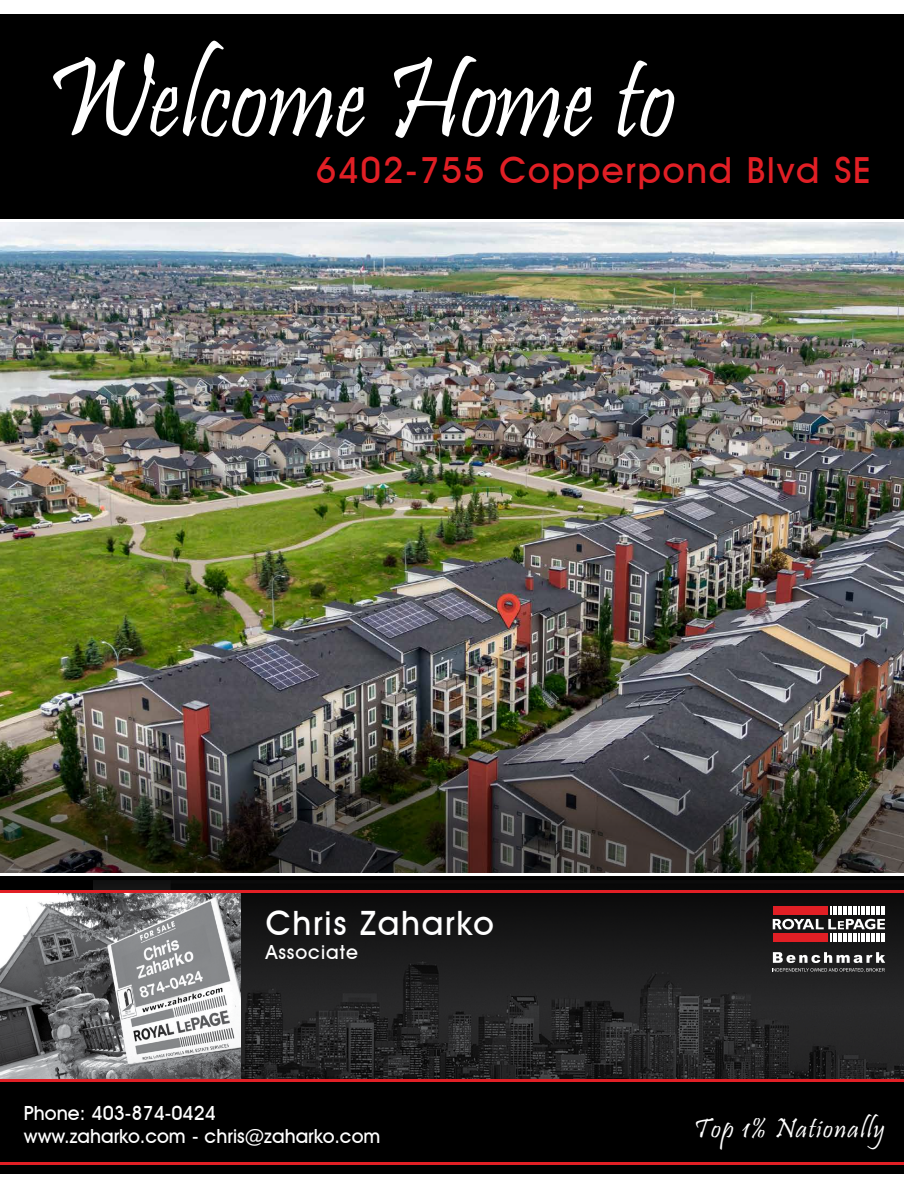
<style>
.page{position:relative;width:918px;height:1188px;background:#000}
.page>*{position:absolute;margin:0;border:0;box-sizing:border-box;transform-origin:0 0}
.t1{font:115.8px "Pristina";color:#fff;scale:.91 1}
.t2{font:500 36px "Avant Garde IT Cby BT";letter-spacing:.05em;color:#e11f25}
.t3{font:500 33.6px "Avant Garde IT Cby BT";letter-spacing:.05em;color:#fff}
.t4{font:28.2px "Pristina";letter-spacing:.05em;color:#fff}
.t5{font:500 19.5px/23.4px "Avant Garde IT Cby BT";color:#fff}
.t6{font:500 19.5px "Avant Garde IT Cby BT";letter-spacing:.05em;color:#fff}
</style>
<div class="page">
<img style="left:170px;top:880px;width:734px;height:199px">
<img style="left:0;top:222px;width:904px;height:652px">
<hr style="left:0;top:219px;width:918px;height:3px;background:#fff">
<hr style="left:0;top:874px;width:914px;height:2px;background:#fff">
<hr style="left:0;top:1163px;width:918px;height:2px;background:#e11f25">
<img style="left:0;top:684px;width:904px;height:189px">
<svg style="left:773px;top:906px;width:112px;height:36px;background:#946566"></svg>
<svg style="left:772px;top:952px;width:113px;height:20px;background:#5c5c5d"></svg>
<img style="left:0;top:893px;width:241px;height:186px">
<hr style="left:0;top:890px;width:918px;height:3px;background:#e11f25">
<hr style="left:0;top:1079px;width:914px;height:3px;background:#e11f25">
<div style="left:0;top:0;width:918px;height:14px;background:#fff"></div>
<div style="left:904px;top:0;width:14px;height:1188px;background:#fff"></div>
<div style="left:0;top:1174px;width:918px;height:14px;background:#fff"></div>
<h1 class="t1" style="left:45px;top:35px;width:694px">Welcome Home to</h1>
<h2 class="t2" style="left:316px;top:148px;width:557px">6402-755 Copperpond Blvd SE</h2>
<h3 class="t3" style="left:266px;top:903px;width:230px">Chris Zaharko</h3>
<p class="t6" style="left:266px;top:940px;width:94px">Associate</p>
<p class="t5" style="left:24px;top:1101px;width:358px">Phone: 403-874-0424 www.zaharko.com - chris@zaharko.com</p>
<h3 class="t4" style="left:694px;top:1112px;width:193px">Top 1% Nationally</h3>
</div>
